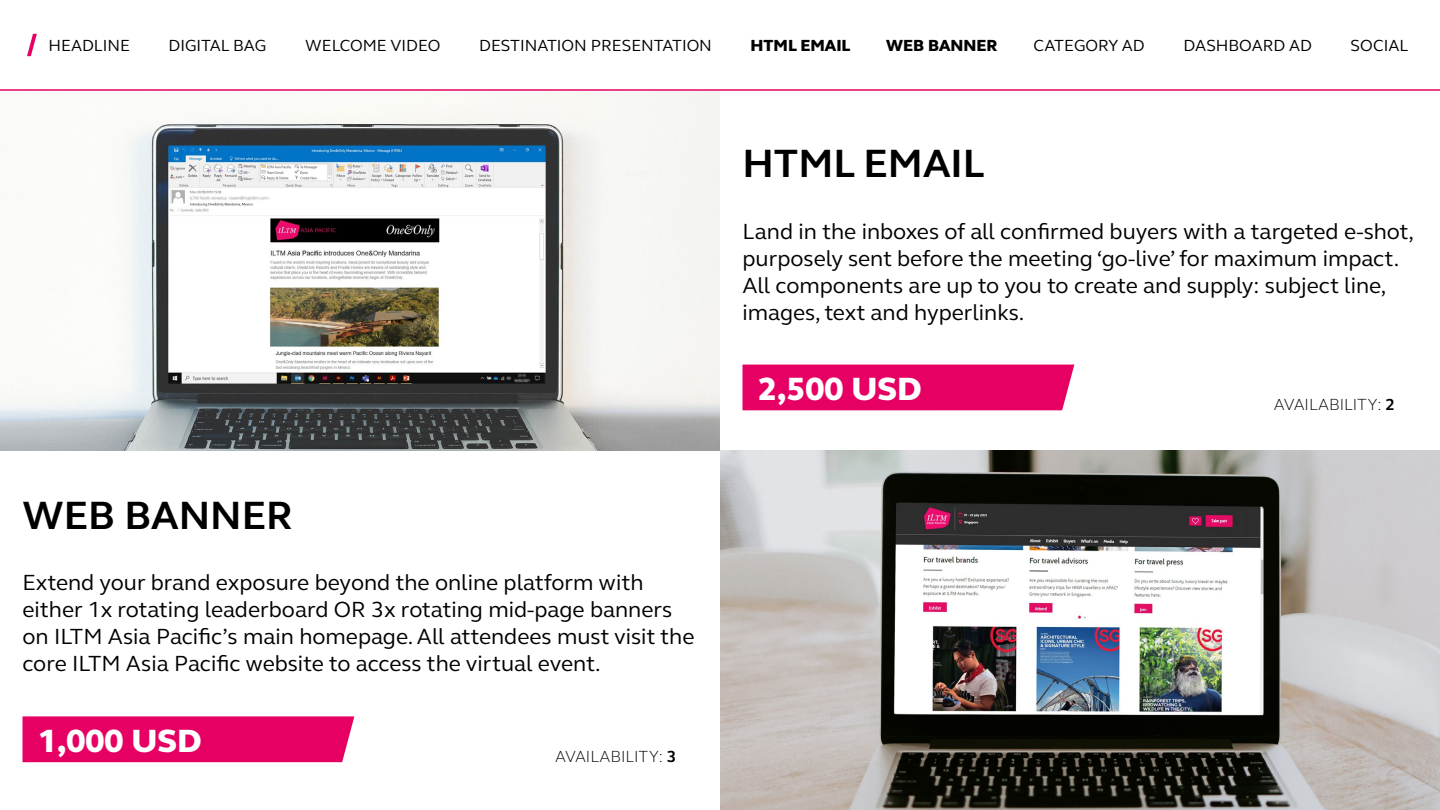
<style>
.page{position:relative;width:1440px;height:810px;background:#fff}
.page>*{position:absolute;margin:0;border:0;box-sizing:border-box;transform-origin:0 0}
.t1{font:700 40.5px "FS Elliot";color:#000}
.t2{font:800 33px "FS Elliot";color:#fff}
.t3{font:22.5px/27px "FS Elliot";color:#000}
.t4{font:16.5px "FS Elliot";color:#000}
.t5{font:300 16.5px "FS Elliot";color:#000}
.t6{font:800 16.5px "FS Elliot";color:#000}
.s1{font-weight:700}
</style>
<div class="page">
<img style="left:0;top:91px;width:720px;height:359px">
<hr style="left:0;top:89px;width:1440px;height:2px;background:#e60064">
<img style="left:720px;top:450px;width:720px;height:360px">
<div style="left:742px;top:365px;width:332px;height:45px;background:#e60064"></div>
<div style="left:22px;top:716px;width:332px;height:46px;background:#e60064"></div>
<svg style="left:27px;top:34px;width:10px;height:22px"></svg>
<p class="t4" style="left:48px;top:34px;width:83px">HEADLINE</p>
<p class="t4" style="left:169px;top:34px;width:100px">DIGITAL BAG</p>
<p class="t4" style="left:305px;top:34px;width:137px">WELCOME VIDEO</p>
<p class="t4" style="left:479px;top:34px;width:234px">DESTINATION PRESENTATION</p>
<p class="t6" style="left:751px;top:34px;width:102px">HTML EMAIL</p>
<p class="t6" style="left:886px;top:34px;width:113px">WEB BANNER</p>
<p class="t4" style="left:1034px;top:34px;width:113px">CATEGORY AD</p>
<p class="t4" style="left:1183px;top:34px;width:130px">DASHBOARD AD</p>
<p class="t4" style="left:1351px;top:34px;width:59px">SOCIAL</p>
<p class="t1" style="left:742px;top:136px;width:244px">HTML EMAIL</p>
<p class="t3" style="left:742px;top:217px;width:673px">Land in the inboxes of all confirmed buyers with a targeted e-shot, purposely sent before the meeting ‘go-live’ for maximum impact.<br>All components are up to you to create and supply: subject line, images, text and hyperlinks.</p>
<p class="t1" style="left:22px;top:488px;width:272px">WEB BANNER</p>
<p class="t3" style="left:22px;top:569px;width:673px">Extend your brand exposure beyond the online platform with either 1x rotating leaderboard OR 3x rotating mid-page banners on ILTM Asia Pacific’s main homepage. All attendees must visit the core ILTM Asia Pacific website to access the virtual event.</p>
<p class="t2" style="left:38px;top:718px;width:165px">1,000 USD</p>
<p class="t5" style="left:555px;top:746px;width:123px">AVAILABILITY: <span class="s1">3</span></p>
<p class="t2" style="left:758px;top:367px;width:165px">2,500 USD</p>
<p class="t5" style="left:1274px;top:394px;width:123px">AVAILABILITY: <span class="s1">2</span></p>
</div>
